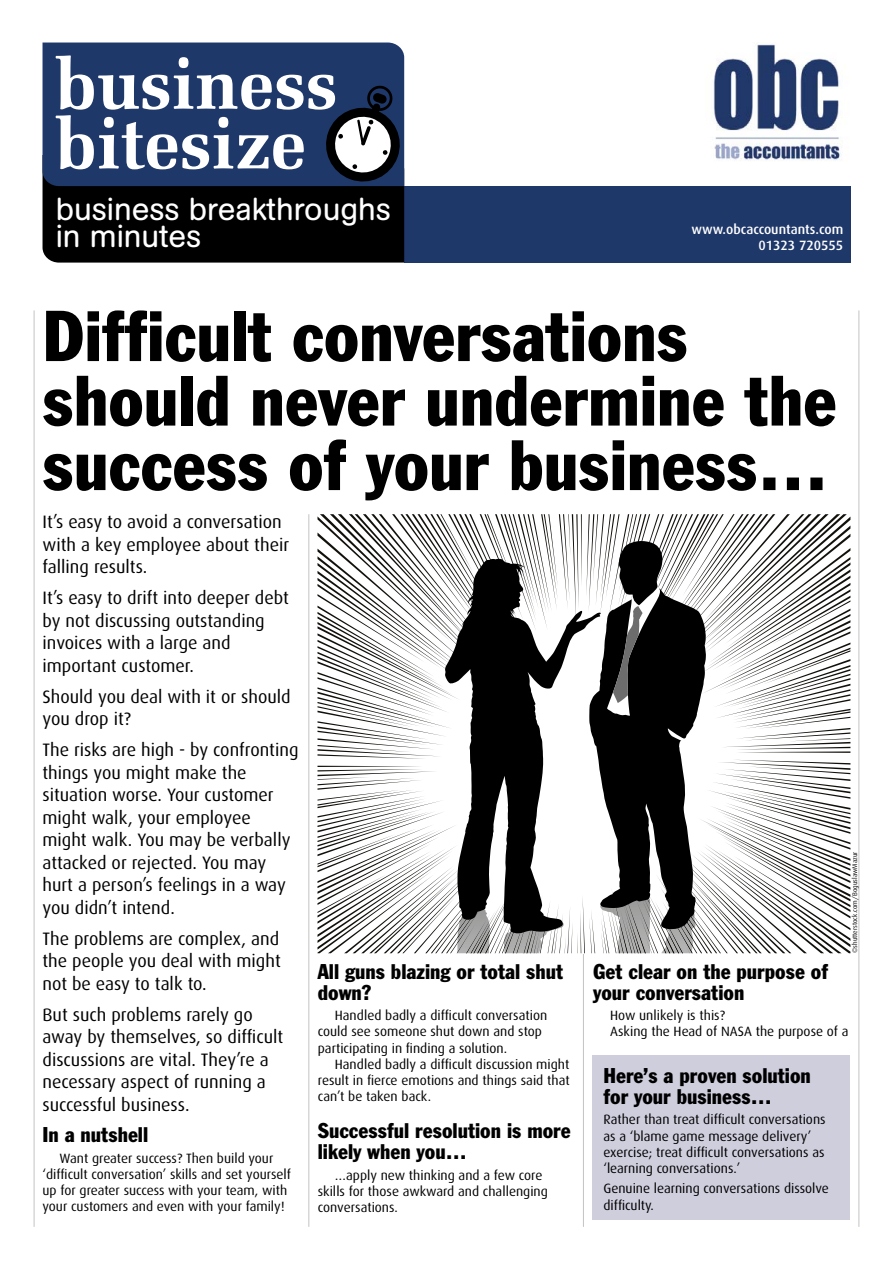
<style>
.page{position:relative;width:893px;height:1263px;background:#fff}
.page>*{position:absolute;margin:0;border:0;box-sizing:border-box;transform-origin:0 0}
.MAIN_HEADING{font:condensed 70.5px/64.5px "Franklin Gothic BT";color:#000}
.t1{font:31.5px/27px "AG Buch Rounded BQ";color:#fff}
.SUBHEAD{font:condensed 21px/21px "Franklin Gothic BT";color:#000}
.first_para{font:18px/22.5px "Dax";color:#000}
.body{font:13.5px/16.2px "Dax";color:#000}
.SUBHEAD-2{font:13.5px/16.2px "Dax";color:#000}
.body-2{font:500 13.5px "Dax";color:#fff}
.PHOTO_CREDIT{font:6.75px "Dax";color:#000}
</style>
<div class="page">
<hr style="left:34px;top:310px;width:1px;height:917px;background:#c6c6c6">
<hr style="left:858px;top:310px;width:1px;height:917px;background:#c6c6c6">
<div style="left:404px;top:186px;width:446px;height:77px;background:#1f386a"></div>
<div style="left:43px;top:43px;width:361px;height:12px;background:#1f386a"></div>
<svg style="left:43px;top:55px;width:362px;height:208px;background:#364157"></svg>
<svg style="left:358px;top:120px;width:5px;height:24px"></svg>
<div style="left:357px;top:120px;width:7px;height:25px;border:2px solid #000"></div>
<img style="left:710px;top:44px;width:138px;height:117px">
<hr style="left:583px;top:770px;width:1px;height:457px;background:#c6c6c6">
<hr style="left:308px;top:514px;width:1px;height:713px;background:#c6c6c6">
<div style="left:593px;top:1055px;width:257px;height:165px;background:#cfcedd"></div>
<svg style="left:317px;top:514px;width:533px;height:439px"></svg>
<h2 class="t1" style="left:56px;top:196px;width:337px">business breakthroughs in minutes</h2>
<p class="body-2" style="left:692px;top:222px;width:153px">www.obcaccountants.com</p>
<p class="body-2" style="left:758px;top:238px;width:86px">01323 720555</p>
<p class="MAIN_HEADING" style="left:43px;top:302px;width:796px">Difficult conversations should never undermine the success of your business…</p>
<p class="first_para" style="left:43px;top:511px;width:248px">It’s easy to avoid a conversation with a key employee about their falling results.</p>
<p class="first_para" style="left:43px;top:587px;width:248px">It’s easy to drift into deeper debt by not discussing outstanding invoices with a large and important customer.</p>
<p class="first_para" style="left:43px;top:685px;width:250px">Should you deal with it or should you drop it?</p>
<p class="first_para" style="left:43px;top:739px;width:257px">The risks are high - by confronting things you might make the situation worse. Your customer might walk, your employee might walk. You may be verbally attacked or rejected. You may hurt a person’s feelings in a way you didn’t intend.</p>
<p class="first_para" style="left:43px;top:927px;width:240px;text-align:justify">The problems are complex, and the people you deal with might not be easy to talk to.</p>
<p class="first_para" style="left:43px;top:1003px;width:242px">But such problems rarely go away by themselves, so difficult discussions are vital. They’re a necessary aspect of running a successful business.</p>
<p class="SUBHEAD" style="left:43px;top:1124px;width:107px">In a nutshell</p>
<p class="body" style="left:43px;top:1150px;width:250px;text-align:center">Want greater success? Then build your ‘difficult conversation’ skills and set yourself up for greater success with your team, with your customers and even with your family!</p>
<p class="SUBHEAD" style="left:318px;top:960px;width:247px">All guns blazing or total shut down?</p>
<p class="body" style="left:318px;top:1007px;width:231px;text-indent:17px">Handled badly a difficult conversation could see someone shut down and stop participating in finding a solution.</p>
<p class="body" style="left:318px;top:1056px;width:253px;text-align:justify;text-indent:17px">Handled badly a difficult discussion might result in fierce emotions and things said that can’t be taken back.</p>
<p class="SUBHEAD" style="left:318px;top:1120px;width:254px">Successful resolution is more likely when you…</p>
<p class="body" style="left:318px;top:1167px;width:232px;text-indent:17px">…apply new thinking and a few core skills for those awkward and challenging conversations.</p>
<p class="PHOTO_CREDIT" style="left:851px;top:953px;width:103px;rotate:-90deg">©shutterstock.com/BoguslawMazur</p>
<p class="SUBHEAD" style="left:593px;top:960px;width:237px">Get clear on the purpose of your conversation</p>
<p class="body" style="left:610px;top:1007px;width:116px">How unlikely is this?</p>
<p class="body" style="left:610px;top:1024px;width:240px">Asking the Head of NASA the purpose of a</p>
<p class="SUBHEAD" style="left:603px;top:1064px;width:209px">Here’s a proven solution for your business…</p>
<p class="SUBHEAD-2" style="left:603px;top:1112px;width:224px">Rather than treat difficult conversations as a ‘blame game message delivery’ exercise; treat difficult conversations as ‘learning conversations.’</p>
<p class="SUBHEAD-2" style="left:603px;top:1181px;width:227px">Genuine learning conversations dissolve difficulty.</p>
</div>
